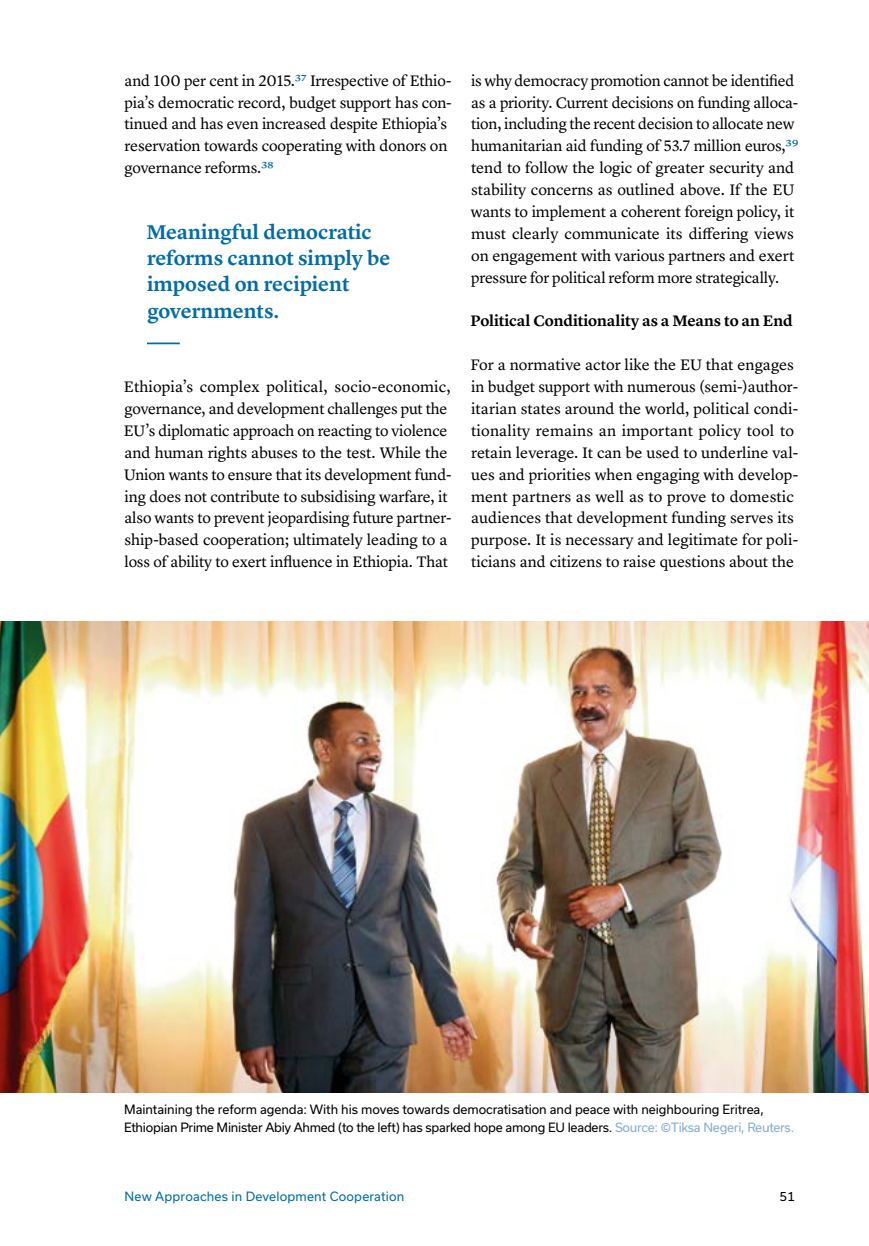
<style>
.page{position:relative;width:869px;height:1246px;background:#fff}
.page>*{position:absolute;margin:0;border:0;box-sizing:border-box;transform-origin:0 0}
.t1{font:600 20.65px/26.2px "Lyon Text";color:#006ca6}
.Paragraph{font:15.75px/21.9px "Lyon Text";letter-spacing:-.01em;color:#000}
.Header3{font:600 15.75px "Lyon Text";letter-spacing:-.005em;color:#000}
.t2{font:12.25px/17.5px "Usual";letter-spacing:-.015em;color:#000}
.t3{font:12.25px "Usual";letter-spacing:.015em;color:#006ca6}
.s1{color:#006ca6}
.s2{color:#85aed2}
</style>
<div class="page">
<hr style="left:147px;top:342px;width:33px;height:2px;background:#006ca6">
<img style="left:0;top:622px;width:868px;height:470px">
<p class="Paragraph" style="left:124px;top:68px;width:328px">and 100 per cent in 2015.<span class="s1">37</span> Irrespective of Ethio&shy;pia’s democratic record, budget support has con&shy;tinued and has even increased despite Ethiopia’s reservation towards cooperating with donors on governance reforms.<span class="s1">38</span></p>
<p class="t1" style="left:146px;top:217px;width:245px">Meaningful democratic reforms cannot simply be imposed on recipient governments.</p>
<p class="Paragraph" style="left:124px;top:374px;width:329px">Ethiopia’s complex political, socio-economic, governance, and development challenges put the EU’s diplomatic approach on reacting to violence and human rights abuses to the test. While the Union wants to ensure that its development fund&shy;ing does not contribute to subsidising warfare, it also wants to prevent jeopardising future partner&shy;ship-based cooperation; ultimately leading to a loss of ability to exert influence in Ethiopia. That</p>
<p class="Paragraph" style="left:470px;top:68px;width:329px">is why democracy promotion cannot be identified as a priority. Current decisions on funding alloca&shy;tion, including the recent decision to allocate new humanitarian aid funding of 53.7 million euros,<span class="s1">39 </span>tend to follow the logic of greater security and stability concerns as outlined above. If the EU wants to implement a coherent foreign policy, it must clearly communicate its differing views on engagement with various partners and exert pressure for political reform more strategically.</p>
<p class="Header3" style="left:470px;top:309px;width:323px">Political Conditionality as a Means to an End</p>
<p class="Paragraph" style="left:470px;top:353px;width:329px">For a normative actor like the EU that engages in budget support with numerous (semi-)author&shy;itarian states around the world, political condi&shy;tionality remains an important policy tool to retain leverage. It can be used to underline val&shy;ues and priorities when engaging with develop&shy;ment partners as well as to prove to domestic audiences that development funding serves its purpose. It is necessary and legitimate for poli&shy;ticians and citizens to raise questions about the</p>
<p class="t2" style="left:124px;top:1100px;width:671px">Maintaining the reform agenda: With his moves towards democratisation and peace with neighbouring Eritrea,<br>Ethiopian Prime Minister Abiy Ahmed (to the left) has sparked hope among EU leaders. <span class="s2">Source: ©Tiksa Negeri, Reuters.</span></p>
<p class="t3" style="left:125px;top:1188px;width:281px">New Approaches in Development Cooperation</p>
<p class="t2" style="left:779px;top:1186px;width:17px">51</p>
</div>
